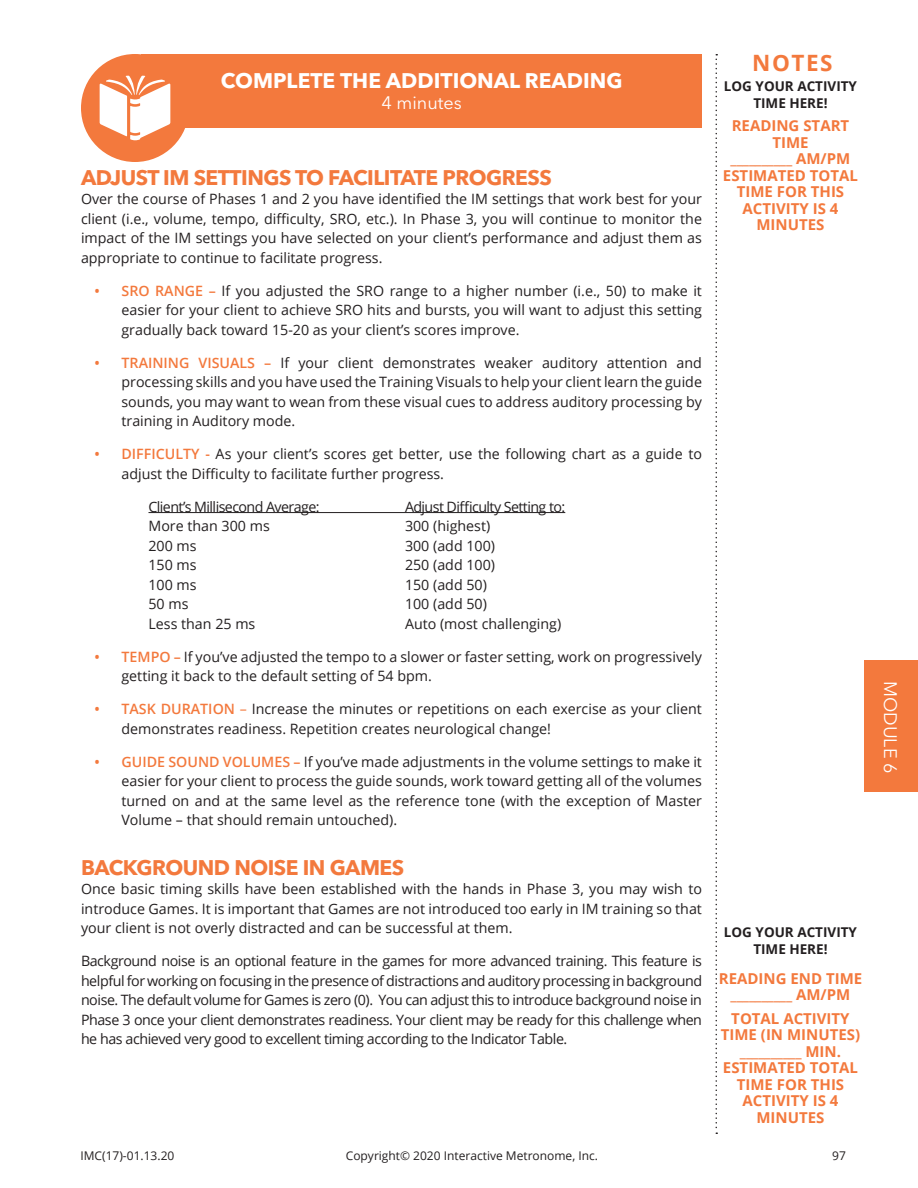
<style>
.page{position:relative;width:918px;height:1188px;background:#fff}
.page>*{position:absolute;margin:0;border:0;box-sizing:border-box;transform-origin:0 0}
.t1{font:700 22.5px "Open Sans";letter-spacing:.07em;color:#f3793d}
.t2{font:700 21px "Avenir Next LT Pro";letter-spacing:-.025em;color:#f3793d}
.t3{font:700 21px "Avenir Next LT Pro";color:#fff}
.t4{font:18px "Avenir Next LT Pro";color:#fff}
.t5{font:700 15px/16.5px "Open Sans";color:#f3793d;text-align:center}
.t6{font:14.25px/19.5px "Open Sans";color:#231f20;text-align:justify}
.t7{font:14.25px "Open Sans";letter-spacing:-.04em;color:#231f20}
.t8{font:700 13.5px/16.5px "Open Sans";color:#231f20;text-align:center}
.t9{font:12px "Open Sans";color:#231f20}
.s1{font-weight:600;color:#f3793d}
.s2{color:#f3793d}
</style>
<div class="page">
<svg style="left:716px;top:54px;width:1px;height:1080px"></svg>
<div style="left:864px;top:660px;width:54px;height:132px;background:#f3793d"></div>
<hr style="left:148px;top:512px;width:417px;height:1px;background:#231f20">
<div style="left:141px;top:54px;width:561px;height:73px;background:#f3793d"></div>
<div style="left:81px;top:54px;width:108px;height:108px;background:#f3793d;border-radius:50%"></div>
<svg style="left:100px;top:76px;width:70px;height:65px"></svg>
<p class="t3" style="left:221px;top:68px;width:403px">COMPLETE THE ADDITIONAL READING</p>
<p class="t4" style="left:382px;top:92px;width:82px">4 minutes</p>
<p class="t2" style="left:81px;top:164px;width:472px">ADJUST IM SETTINGS TO FACILITATE PROGRESS</p>
<p class="t6" style="left:81px;top:189px;width:623px">Over the course of Phases 1 and 2 you have identified the IM settings that work best for your client (i.e., volume, tempo, difficulty, SRO, etc.). In Phase 3, you will continue to monitor the impact of the IM settings you have selected on your client’s performance and adjust them as appropriate to continue to facilitate progress.</p>
<p class="t6" style="left:122px;top:280px;width:582px;text-indent:-27px"><span class="s1">• SRO RANGE –</span> If you adjusted the SRO range to a higher number (i.e., 50) to make it easier for your client to achieve SRO hits and bursts, you will want to adjust this setting gradually back toward 15-20 as your client’s scores improve.</p>
<p class="t6" style="left:122px;top:352px;width:582px;text-indent:-27px"><span class="s1">• TRAINING VISUALS –</span> If your client demonstrates weaker auditory attention and processing skills and you have used the Training Visuals to help your client learn the guide sounds, you may want to wean from these visual cues to address auditory processing by training in Auditory mode.</p>
<p class="t6" style="left:122px;top:444px;width:582px;text-indent:-27px"><span class="s1">• DIFFICULTY -</span> As your client’s scores get better, use the following chart as a guide to adjust the Difficulty to facilitate further progress.</p>
<p class="t7" style="left:148px;top:497px;width:173px">Client’s Millisecond Average:</p>
<p class="t7" style="left:405px;top:497px;width:162px">Adjust Difficulty Setting to:</p>
<p class="t6" style="left:148px;top:516px;width:123px">More than 300 ms</p>
<p class="t6" style="left:405px;top:516px;width:87px">300 (highest)</p>
<p class="t6" style="left:148px;top:535px;width:50px">200 ms</p>
<p class="t6" style="left:405px;top:535px;width:92px">300 (add 100)</p>
<p class="t6" style="left:148px;top:555px;width:50px">150 ms</p>
<p class="t6" style="left:405px;top:555px;width:92px">250 (add 100)</p>
<p class="t6" style="left:148px;top:574px;width:50px">100 ms</p>
<p class="t6" style="left:405px;top:574px;width:83px">150 (add 50)</p>
<p class="t6" style="left:148px;top:594px;width:42px">50 ms</p>
<p class="t6" style="left:405px;top:594px;width:83px">100 (add 50)</p>
<p class="t6" style="left:148px;top:613px;width:108px">Less than 25 ms</p>
<p class="t6" style="left:405px;top:613px;width:158px">Auto (most challenging)</p>
<p class="t6" style="left:122px;top:646px;width:582px;text-indent:-27px"><span class="s1">• TEMPO –</span> If you’ve adjusted the tempo to a slower or faster setting, work on progressively getting it back to the default setting of 54 bpm.</p>
<p class="t6" style="left:122px;top:699px;width:582px;text-indent:-27px"><span class="s1">• TASK DURATION</span> <span class="s2">–</span> Increase the minutes or repetitions on each exercise as your client demonstrates readiness. Repetition creates neurological change!</p>
<p class="t6" style="left:122px;top:751px;width:582px;text-indent:-27px"><span class="s1">• GUIDE SOUND VOLUMES –</span> If you’ve made adjustments in the volume settings to make it easier for your client to process the guide sounds, work toward getting all of the volumes turned on and at the same level as the reference tone (with the exception of Master Volume – that should remain untouched).</p>
<p class="t2" style="left:81px;top:854px;width:325px">BACKGROUND NOISE IN GAMES</p>
<p class="t6" style="left:81px;top:879px;width:623px">Once basic timing skills have been established with the hands in Phase 3, you may wish to introduce Games. It is important that Games are not introduced too early in IM training so that your client is not overly distracted and can be successful at them.</p>
<p class="t6" style="left:81px;top:951px;width:623px">Background noise is an optional feature in the games for more advanced training. This feature is helpful for working on focusing in the presence of distractions and auditory processing in background noise. The default volume for Games is zero (0). You can adjust this to introduce background noise in Phase 3 once your client demonstrates readiness. Your client may be ready for this challenge when he has achieved very good to excellent timing according to the Indicator Table.</p>
<h1 class="t1" style="left:752px;top:47px;width:82px">NOTES</h1>
<p class="t8" style="left:724px;top:78px;width:135px">LOG YOUR ACTIVITY<br>TIME HERE!</p>
<p class="t5" style="left:732px;top:117px;width:119px">READING START<br>TIME</p>
<p class="t5" style="left:731px;top:150px;width:121px">__________ AM/PM</p>
<p class="t5" style="left:723px;top:167px;width:137px">ESTIMATED TOTAL<br>TIME FOR THIS<br>ACTIVITY IS 4<br>MINUTES</p>
<p class="t8" style="left:724px;top:924px;width:135px">LOG YOUR ACTIVITY<br>TIME HERE!</p>
<p class="t5" style="left:719px;top:970px;width:145px">READING END TIME __________ AM/PM</p>
<p class="t5" style="left:721px;top:1010px;width:141px">TOTAL ACTIVITY<br>TIME (IN MINUTES) __________ MIN.</p>
<p class="t5" style="left:723px;top:1059px;width:137px">ESTIMATED TOTAL<br>TIME FOR THIS<br>ACTIVITY IS 4<br>MINUTES</p>
<p class="t9" style="left:80px;top:1147px;width:96px">IMC(17)-01.13.20</p>
<p class="t9" style="left:346px;top:1147px;width:254px">Copyright© 2020 Interactive Metronome, Inc.</p>
<p class="t9" style="left:832px;top:1147px;width:15px">97</p>
<p class="t4" style="left:901px;top:681px;width:94px;rotate:90deg">MODULE 6</p>
</div>
